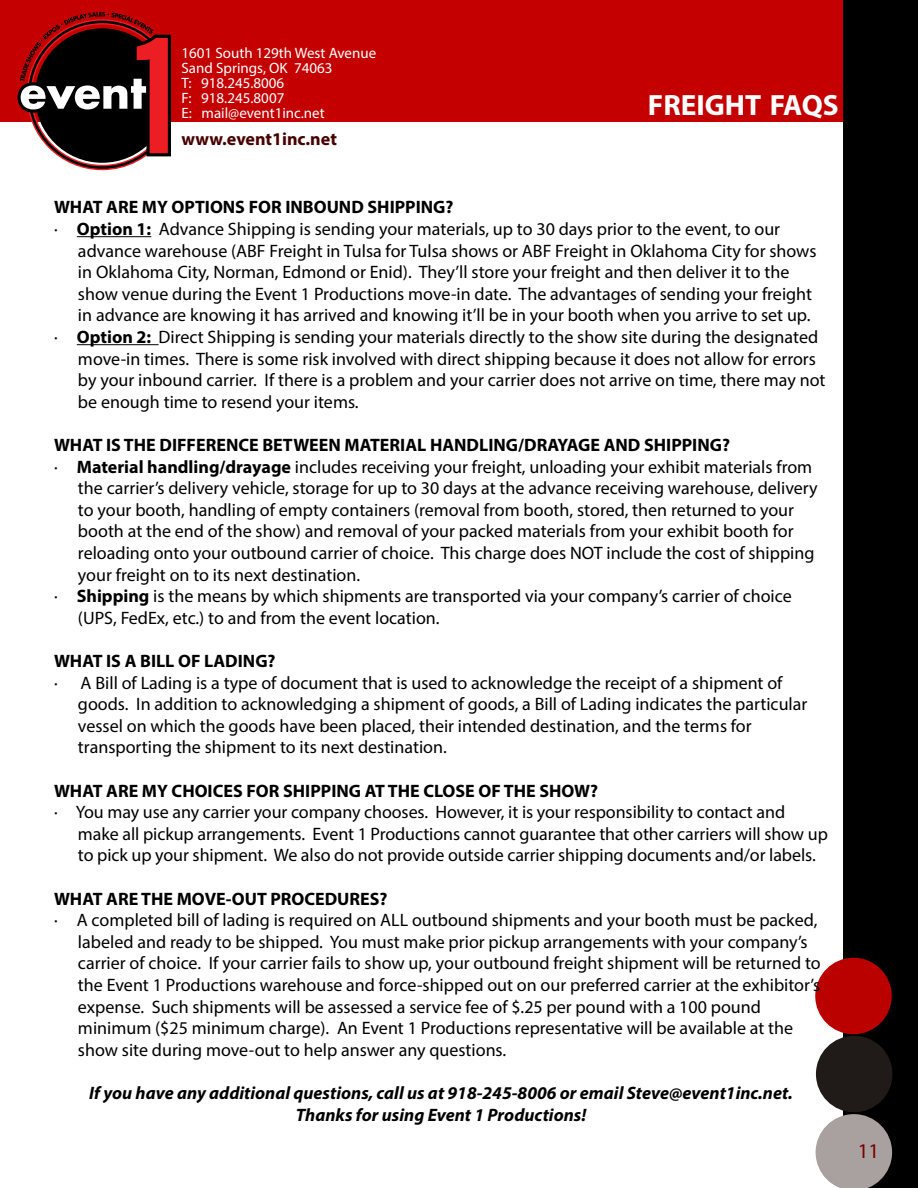
<style>
.page{position:relative;width:918px;height:1188px;background:#fff}
.page>*{position:absolute;margin:0;border:0;box-sizing:border-box;transform-origin:0 0}
.t1{font:700 29.4px "Myriad Pro";color:#fff}
.t2{font:21px "Myriad Pro";color:#7a0000}
.t3{font:18px/21.6px "Myriad Pro";color:#000}
.t4{font:700 18px "Myriad Pro";color:#000}
.t5{font:italic 700 18px/21.6px "Myriad Pro";color:#000;text-align:center}
.t6{font:700 18px "Myriad Pro";color:#470000}
.t7{font:15px/15px "Myriad Pro";color:#fff}
.s1{font-weight:700}
</style>
<div class="page">
<div style="left:1px;top:1px;width:882px;height:121px;background:#c50000"></div>
<div style="left:844px;top:1px;width:73px;height:1186px;background:#000"></div>
<div style="left:843px;top:0;width:75px;height:1188px;border:2px solid #000"></div>
<div style="left:815px;top:958px;width:77px;height:76px;background:#b00;border-radius:50%"></div>
<div style="left:816px;top:1036px;width:76px;height:76px;background:#201a18;border-radius:50%"></div>
<svg style="left:816px;top:1114px;width:76px;height:74px"></svg>
<svg style="left:17px;top:12px;width:154px;height:158px"></svg>
<hr style="left:77px;top:236px;width:74px;height:1px;background:#000">
<hr style="left:77px;top:344px;width:82px;height:1px;background:#000">
<p class="t7" style="left:181px;top:45px;width:196px">1601 South 129th West Avenue<br>Sand Springs, OK 74063<br>T: 918.245.8006<br>F: 918.245.8007<br>E: mail@event1inc.net</p>
<p class="t6" style="left:181px;top:127px;width:157px">www.event1inc.net</p>
<h1 class="t1" style="left:648px;top:86px;width:192px">FREIGHT FAQS</h1>
<p class="t4" style="left:54px;top:195px;width:401px">WHAT ARE MY OPTIONS FOR INBOUND SHIPPING?</p>
<p class="t3" style="left:54px;top:218px;width:728px">· <span class="s1">Option 1:</span> Advance Shipping is sending your materials, up to 30 days prior to the event, to our</p>
<p class="t3" style="left:78px;top:239px;width:740px">advance warehouse (ABF Freight in Tulsa for Tulsa shows or ABF Freight in Oklahoma City for shows</p>
<p class="t3" style="left:78px;top:261px;width:713px">in Oklahoma City, Norman, Edmond or Enid). They’ll store your freight and then deliver it to the</p>
<p class="t3" style="left:78px;top:283px;width:736px">show venue during the Event 1 Productions move-in date. The advantages of sending your freight</p>
<p class="t3" style="left:78px;top:304px;width:734px">in advance are knowing it has arrived and knowing it’ll be in your booth when you arrive to set up.</p>
<p class="t3" style="left:54px;top:326px;width:766px">· <span class="s1">Option 2:</span> Direct Shipping is sending your materials directly to the show site during the designated</p>
<p class="t3" style="left:78px;top:347px;width:739px">move-in times. There is some risk involved with direct shipping because it does not allow for errors</p>
<p class="t3" style="left:78px;top:369px;width:749px">by your inbound carrier. If there is a problem and your carrier does not arrive on time, there may not</p>
<p class="t3" style="left:78px;top:391px;width:282px">be enough time to resend your items.</p>
<p class="t4" style="left:54px;top:433px;width:678px">WHAT IS THE DIFFERENCE BETWEEN MATERIAL HANDLING/DRAYAGE AND SHIPPING?</p>
<p class="t3" style="left:54px;top:455px;width:760px">· <span class="s1">Material handling/drayage</span> includes receiving your freight, unloading your exhibit materials from</p>
<p class="t3" style="left:78px;top:477px;width:741px">the carrier’s delivery vehicle, storage for up to 30 days at the advance receiving warehouse, delivery</p>
<p class="t3" style="left:78px;top:499px;width:718px">to your booth, handling of empty containers (removal from booth, stored, then returned to your</p>
<p class="t3" style="left:78px;top:520px;width:717px">booth at the end of the show) and removal of your packed materials from your exhibit booth for</p>
<p class="t3" style="left:78px;top:542px;width:738px">reloading onto your outbound carrier of choice. This charge does NOT include the cost of shipping</p>
<p class="t3" style="left:78px;top:563px;width:284px">your freight on to its next destination.</p>
<p class="t3" style="left:54px;top:585px;width:739px">· <span class="s1">Shipping</span> is the means by which shipments are transported via your company’s carrier of choice</p>
<p class="t3" style="left:78px;top:607px;width:363px">(UPS, FedEx, etc.) to and from the event location.</p>
<p class="t4" style="left:54px;top:649px;width:223px">WHAT IS A BILL OF LADING?</p>
<p class="t3" style="left:78px;top:671px;width:731px;text-indent:-24px">· A Bill of Lading is a type of document that is used to acknowledge the receipt of a shipment of goods. In addition to acknowledging a shipment of goods, a Bill of Lading indicates the particular vessel on which the goods have been placed, their intended destination, and the terms for transporting the shipment to its next destination.</p>
<p class="t4" style="left:54px;top:779px;width:546px">WHAT ARE MY CHOICES FOR SHIPPING AT THE CLOSE OF THE SHOW?</p>
<p class="t3" style="left:78px;top:801px;width:751px;text-indent:-24px">· You may use any carrier your company chooses. However, it is your responsibility to contact and make all pickup arrangements. Event 1 Productions cannot guarantee that other carriers will show up to pick up your shipment. We also do not provide outside carrier shipping documents and/or labels.</p>
<p class="t4" style="left:54px;top:887px;width:335px">WHAT ARE THE MOVE-OUT PROCEDURES?</p>
<p class="t3" style="left:78px;top:909px;width:744px;text-indent:-24px">· A completed bill of lading is required on ALL outbound shipments and your booth must be packed, labeled and ready to be shipped. You must make prior pickup arrangements with your company’s carrier of choice. If your carrier fails to show up, your outbound freight shipment will be returned to the Event 1 Productions warehouse and force-shipped out on our preferred carrier at the exhibitor’s expense. Such shipments will be assessed a service fee of $.25 per pound with a 100 pound minimum ($25 minimum charge). An Event 1 Productions representative will be available at the show site during move-out to help answer any questions.</p>
<p class="t5" style="left:89px;top:1081px;width:705px">If you have any additional questions, call us at 918-245-8006 or email Steve@event1inc.net.<br>Thanks for using Event 1 Productions!</p>
<p class="t2" style="left:858px;top:1138px;width:23px">11</p>
</div>
